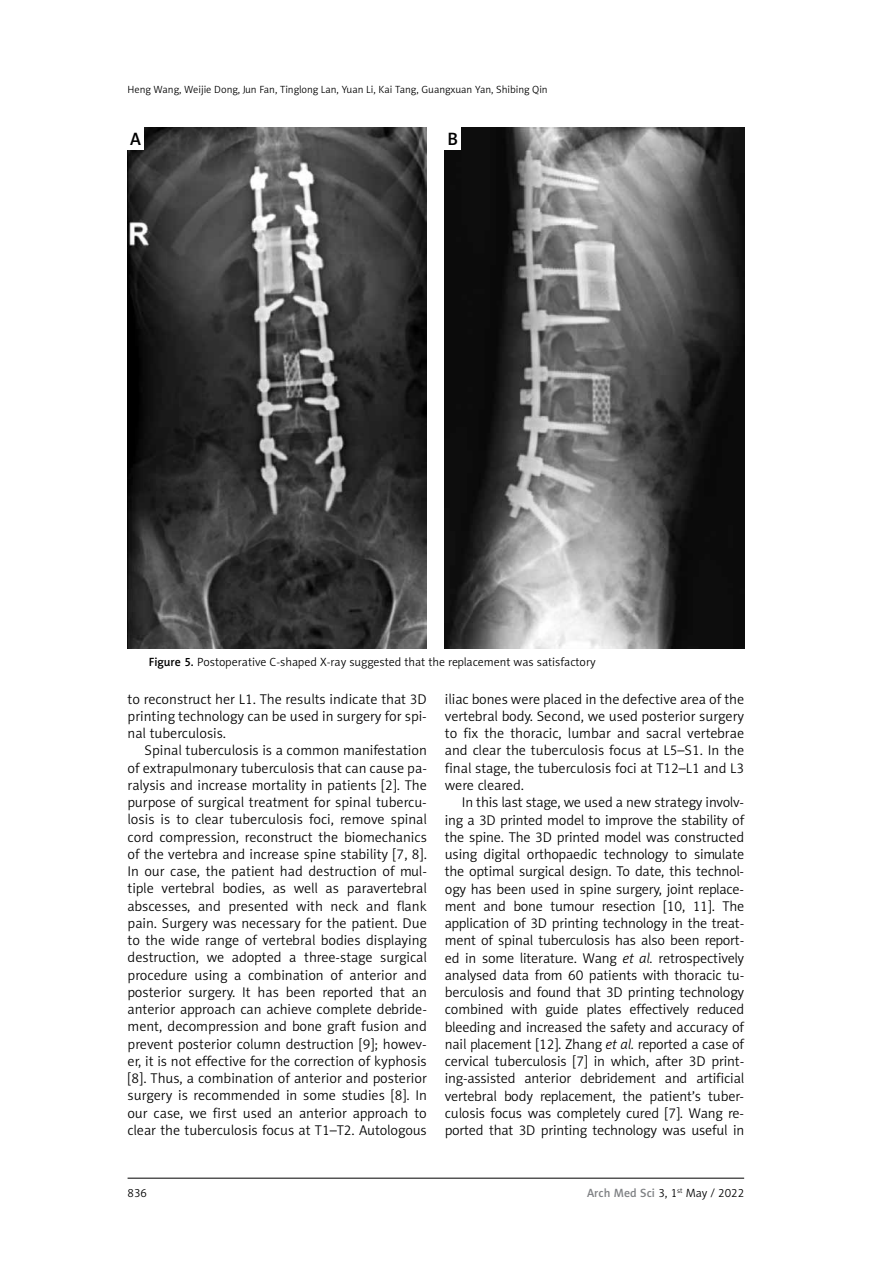
<style>
.page{position:relative;width:893px;height:1263px;background:#fff}
.page>*{position:absolute;margin:0;border:0;box-sizing:border-box;transform-origin:0 0}
.t1{font:18px "Naomi Sans EFN Medium";color:#000}
.t2{font:14.25px/17.2px "Naomi Sans EFN Light";color:#000;text-align:justify}
.t3{font:12px "Naomi Sans EFN Light";color:#000}
.t4{font:10.5px "Naomi Sans EFN Light";color:#000}
.s1{font-family:"Naomi Sans EFN Medium"}
.s2{font-style:italic}
.s3{font-family:"Naomi Sans EFN Medium";color:#808285}
</style>
<div class="page">
<hr style="left:128px;top:1178px;width:616px;height:1px;background:#000">
<img style="left:128px;top:128px;width:299px;height:521px">
<img style="left:445px;top:128px;width:299px;height:521px">
<div style="left:128px;top:128px;width:16px;height:22px;background:#fff"></div>
<div style="left:445px;top:128px;width:16px;height:22px;background:#fff"></div>
<p class="t4" style="left:128px;top:83px;width:422px">Heng Wang, Weijie Dong, Jun Fan, Tinglong Lan, Yuan Li, Kai Tang, Guangxuan Yan, Shibing Qin</p>
<p class="t1" style="left:130px;top:129px;width:12px">A</p>
<p class="t1" style="left:448px;top:129px;width:12px">B</p>
<p class="t3" style="left:149px;top:655px;width:448px"><span class="s1">Figure 5.</span> Postoperative C-shaped X-ray suggested that the replacement was satisfactory</p>
<p class="t2" style="left:128px;top:690px;width:301px">to reconstruct her L1. The results indicate that 3D printing technology can be used in surgery for spi&shy;nal tuberculosis.</p>
<p class="t2" style="left:128px;top:742px;width:301px;text-indent:17px">Spinal tuberculosis is a common manifestation of extrapulmonary tuberculosis that can cause pa&shy;ralysis and increase mortality in patients [2]. The purpose of surgical treatment for spinal tubercu&shy;losis is to clear tuberculosis foci, remove spinal cord compression, reconstruct the biomechanics of the vertebra and increase spine stability [7, 8].<br>In our case, the patient had destruction of mul&shy;tiple vertebral bodies, as well as paravertebral abscesses, and presented with neck and flank pain. Surgery was necessary for the patient. Due to the wide range of vertebral bodies displaying destruction, we adopted a three-stage surgical procedure using a combination of anterior and posterior surgery. It has been reported that an anterior approach can achieve complete debride&shy;ment, decompression and bone graft fusion and prevent posterior column destruction [9]; howev&shy;er, it is not effective for the correction of kyphosis [8]. Thus, a combination of anterior and posterior surgery is recommended in some studies [8]. In our case, we fi rst used an anterior approach to clear the tuberculosis focus at T1–T2. Autologous</p>
<p class="t2" style="left:445px;top:690px;width:301px">iliac bones were placed in the defective area of the vertebral body. Second, we used posterior surgery to fix the thoracic, lumbar and sacral vertebrae and clear the tuberculosis focus at L5–S1. In the final stage, the tuberculosis foci at T12–L1 and L3 were cleared.</p>
<p class="t2" style="left:445px;top:794px;width:301px;text-indent:17px">In this last stage, we used a new strategy involv&shy;ing a 3D printed model to improve the stability of the spine. The 3D printed model was constructed using digital orthopaedic technology to simulate the optimal surgical design. To date, this technol&shy;ogy has been used in spine surgery, joint replace&shy;ment and bone tumour resection [10, 11]. The application of 3D printing technology in the treat&shy;ment of spinal tuberculosis has also been report&shy;ed in some literature. Wang <span class="s2">et al.</span> retrospectively analysed data from 60 patients with thoracic tu&shy;berculosis and found that 3D printing technology combined with guide plates effectively reduced bleeding and increased the safety and accuracy of nail placement [12]. Zhang <span class="s2">et al.</span> reported a case of cervical tuberculosis [7] in which, after 3D print&shy;ing-assisted anterior debridement and artificial vertebral body replacement, the patient’s tuber&shy;culosis focus was completely cured [7]. Wang re&shy;ported that 3D printing technology was useful in</p>
<p class="t3" style="left:128px;top:1186px;width:21px">836</p>
<p class="t3" style="left:587px;top:1186px;width:159px"><span class="s3">Arch Med Sci</span> 3, 1<sup>st</sup> May / 2022</p>
</div>
